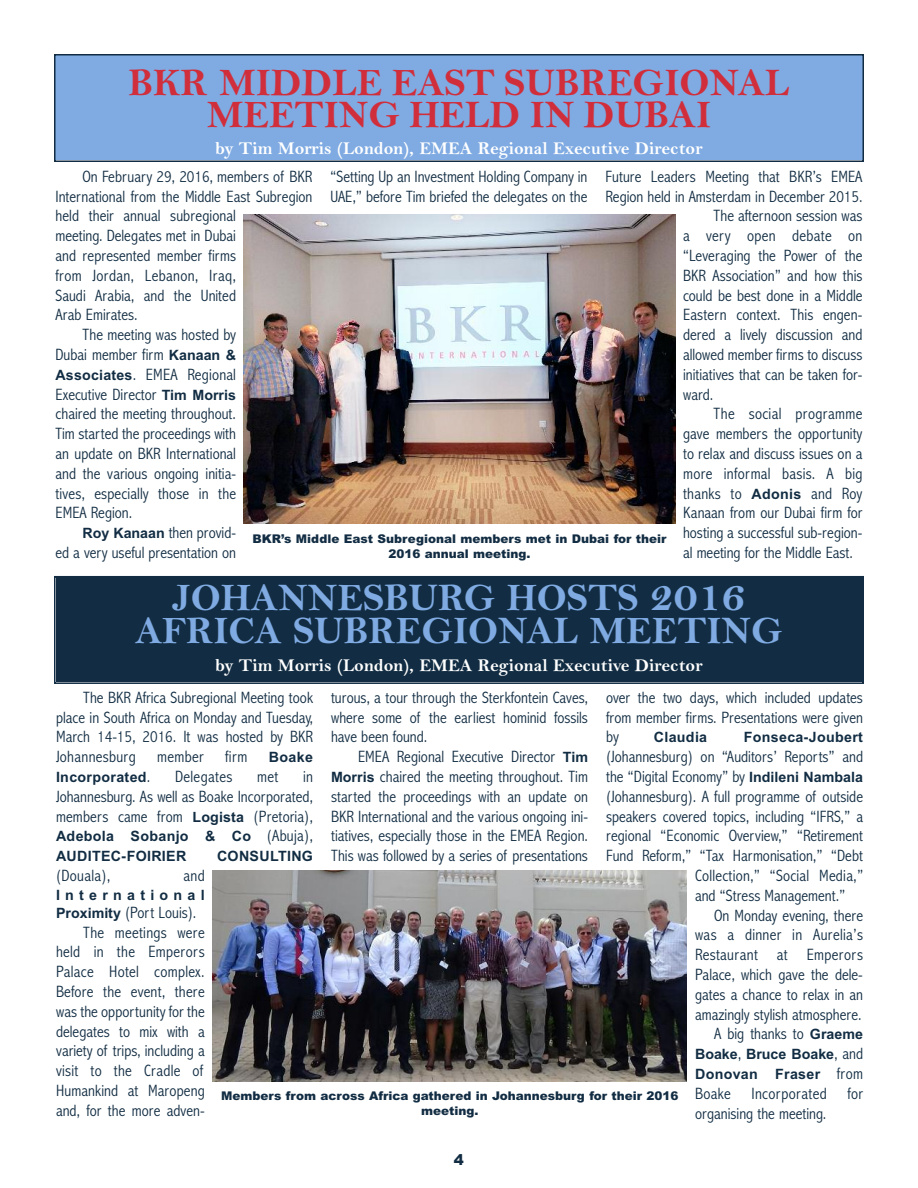
<style>
.page{position:relative;width:918px;height:1188px;background:#fff}
.page>*{position:absolute;margin:0;border:0;box-sizing:border-box;transform-origin:0 0}
.t1{font:39px/32.4px "Bell MT Bold";color:#7faae2;text-align:center}
.t2{font:39px/32.4px "Bell MT Bold";color:#d12e3b;text-align:center}
.t3{font:18px "Bell MT Bold";color:#fff}
.t4{font:300 condensed 16.5px/19.8px "Abadi";color:#122d43;text-align:justify}
.t5{font:300 condensed 16.5px "Abadi";letter-spacing:.02em;color:#122d43}
.t6{font:900 15px "Arial";color:#122d43}
.t7{font:700 14.25px/19.8px "Arial";letter-spacing:.02em;color:#122d43}
.t8{font:700 14.25px/19.8px "Arial";color:#122d43}
.t9{font:700 14.25px "Arial";letter-spacing:.37em;color:#122d43}
.t10{font:900 12px/14.4px "Arial";color:#122d43;text-align:center}
.s1{font-family:"Arial";font-weight:700;font-stretch:normal;font-size:14.25px}
.s2{font-size:45px}
.s3{font-family:"Abadi";font-weight:300;font-stretch:condensed;font-size:16.5px}
</style>
<div class="page">
<div style="left:56px;top:56px;width:807px;height:104px;background:#7faae2"></div>
<div style="left:54px;top:54px;width:810px;height:108px;border:2px solid #122d43"></div>
<img style="left:244px;top:215px;width:432px;height:308px">
<div style="left:56px;top:577px;width:806px;height:105px;background:#122d43"></div>
<div style="left:54px;top:576px;width:810px;height:108px;border:2px solid #122d43"></div>
<img style="left:212px;top:870px;width:475px;height:212px">
<h1 class="t2" style="left:129px;top:65px;width:662px">BKR MIDDLE EAST SUBREGIONAL<br>MEETING HELD IN DUBAI</h1>
<p class="t3" style="left:215px;top:137px;width:489px">by Tim Morris (London), EMEA Regional Executive Director</p>
<p class="t4" style="left:82px;top:166px;width:231px">On February 29, 2016, members of BKR</p>
<p class="t4" style="left:56px;top:186px;width:258px">International from the Middle East Subregion</p>
<p class="t4" style="left:56px;top:206px;width:182px">held their annual subregional</p>
<p class="t4" style="left:56px;top:226px;width:182px">meeting. Delegates met in Dubai</p>
<p class="t4" style="left:56px;top:245px;width:182px">and represented member firms</p>
<p class="t5" style="left:56px;top:265px;width:182px">from Jordan, Lebanon, Iraq,</p>
<p class="t4" style="left:56px;top:285px;width:182px">Saudi Arabia, and the United</p>
<p class="t4" style="left:56px;top:305px;width:83px">Arab Emirates.</p>
<p class="t4" style="left:83px;top:325px;width:155px">The meeting was hosted by</p>
<p class="t4" style="left:56px;top:344px;width:182px">Dubai member firm <span class="s1">Kanaan &amp;</span></p>
<p class="t4" style="left:56px;top:364px;width:182px"><span class="s1">Associates</span>. EMEA Regional</p>
<p class="t4" style="left:56px;top:384px;width:182px">Executive Director <span class="s1">Tim Morris</span></p>
<p class="t4" style="left:56px;top:404px;width:182px">chaired the meeting throughout.</p>
<p class="t4" style="left:56px;top:424px;width:182px">Tim started the proceedings with</p>
<p class="t4" style="left:56px;top:443px;width:182px">an update on BKR International</p>
<p class="t4" style="left:56px;top:463px;width:182px">and the various ongoing initia-</p>
<p class="t4" style="left:56px;top:483px;width:182px">tives, especially those in the</p>
<p class="t4" style="left:56px;top:503px;width:78px">EMEA Region.</p>
<p class="t4" style="left:82px;top:523px;width:155px"><span class="s1">Roy Kanaan</span> then provid-</p>
<p class="t4" style="left:56px;top:542px;width:182px">ed a very useful presentation on</p>
<p class="t4" style="left:331px;top:166px;width:258px">“Setting Up an Investment Holding Company in<br>UAE,” before Tim briefed the delegates on the</p>
<p class="t4" style="left:606px;top:166px;width:258px">Future Leaders Meeting that BKR’s EMEA</p>
<p class="t4" style="left:606px;top:186px;width:258px">Region held in Amsterdam in December 2015.</p>
<p class="t4" style="left:714px;top:206px;width:150px">The afternoon session was</p>
<p class="t5" style="left:683px;top:226px;width:181px">a very open debate on</p>
<p class="t4" style="left:683px;top:245px;width:181px">“Leveraging the Power of the</p>
<p class="t4" style="left:683px;top:265px;width:181px">BKR Association” and how this</p>
<p class="t4" style="left:683px;top:285px;width:181px">could be best done in a Middle</p>
<p class="t4" style="left:683px;top:305px;width:181px">Eastern context. This engen-</p>
<p class="t4" style="left:683px;top:325px;width:181px">dered a lively discussion and</p>
<p class="t4" style="left:683px;top:344px;width:181px">allowed member firms to discuss</p>
<p class="t4" style="left:683px;top:364px;width:181px">initiatives that can be taken for-</p>
<p class="t4" style="left:683px;top:384px;width:32px">ward.</p>
<p class="t5" style="left:714px;top:404px;width:150px">The social programme</p>
<p class="t4" style="left:683px;top:424px;width:181px">gave members the opportunity</p>
<p class="t4" style="left:683px;top:443px;width:181px">to relax and discuss issues on a</p>
<p class="t5" style="left:683px;top:463px;width:181px">more informal basis. A big</p>
<p class="t4" style="left:683px;top:483px;width:181px">thanks to <span class="s1">Adonis</span> and Roy</p>
<p class="t4" style="left:683px;top:503px;width:181px">Kanaan from our Dubai firm for</p>
<p class="t4" style="left:683px;top:523px;width:181px">hosting a successful sub-region-</p>
<p class="t4" style="left:683px;top:542px;width:171px">al meeting for the Middle East.</p>
<p class="t10" style="left:253px;top:532px;width:416px">BKR’s Middle East Subregional members met in Dubai for their<br>2016 annual meeting.</p>
<h1 class="t1" style="left:135px;top:581px;width:649px">JOHANNESBURG HOSTS <span class="s2">2016<br></span>AFRICA SUBREGIONAL MEETING</h1>
<p class="t3" style="left:215px;top:655px;width:489px">by Tim Morris (London), EMEA Regional Executive Director</p>
<p class="t4" style="left:56px;top:687px;width:258px;text-indent:27px">The BKR Africa Subregional Meeting took place in South Africa on Monday and Tuesday, March 14-15, 2016. It was hosted by BKR Johannesburg</p>
<p class="t4" style="left:331px;top:687px;width:258px">turous, a tour through the Sterkfontein Caves, where some of the earliest hominid fossils have been found.</p>
<p class="t4" style="left:331px;top:747px;width:259px;text-indent:27px">EMEA Regional Executive Director <span class="s1">Tim Morris</span> chaired the meeting throughout. Tim started the proceedings with an update on BKR International and the various ongoing ini&shy;tiatives, especially those in the EMEA Region.<br>This was followed by a series of presentations</p>
<p class="t4" style="left:606px;top:687px;width:258px">over the two days, which included updates from member firms. Presentations were given by</p>
<p class="t7" style="left:654px;top:728px;width:55px">Claudia</p>
<p class="t7" style="left:744px;top:728px;width:121px">Fonseca-Joubert</p>
<p class="t4" style="left:606px;top:747px;width:258px">(Johannesburg) on “Auditors’ Reports” and</p>
<p class="t4" style="left:606px;top:766px;width:258px">the “Digital Economy” by <span class="s1">Indileni Nambala</span></p>
<p class="t4" style="left:606px;top:786px;width:258px">(Johannesburg). A full programme of outside</p>
<p class="t4" style="left:606px;top:806px;width:258px">speakers covered topics, including “IFRS,” a</p>
<p class="t4" style="left:606px;top:826px;width:258px">regional “Economic Overview,” “Retirement</p>
<p class="t4" style="left:606px;top:846px;width:258px">Fund Reform,” “Tax Harmonisation,” “Debt</p>
<p class="t4" style="left:695px;top:865px;width:169px">Collection,” “Social Media,”</p>
<p class="t4" style="left:695px;top:885px;width:152px">and “Stress Management.”</p>
<p class="t4" style="left:714px;top:905px;width:150px">On Monday evening, there</p>
<p class="t5" style="left:695px;top:925px;width:169px">was a dinner in Aurelia’s</p>
<p class="t5" style="left:695px;top:945px;width:169px">Restaurant at Emperors</p>
<p class="t4" style="left:695px;top:964px;width:169px">Palace, which gave the dele-</p>
<p class="t4" style="left:695px;top:984px;width:170px">gates a chance to relax in an</p>
<p class="t4" style="left:695px;top:1004px;width:168px">amazingly stylish atmosphere.</p>
<p class="t4" style="left:714px;top:1024px;width:150px">A big thanks to <span class="s1">Graeme</span></p>
<p class="t8" style="left:695px;top:1044px;width:169px">Boake<span class="s3">,</span> Bruce Boake<span class="s3">, and<br></span>Donovan Fraser <span class="s3">from</span></p>
<p class="t4" style="left:695px;top:1083px;width:37px">Boake</p>
<p class="t5" style="left:752px;top:1083px;width:77px">Incorporated</p>
<p class="t4" style="left:847px;top:1083px;width:17px">for</p>
<p class="t4" style="left:695px;top:1103px;width:133px">organising the meeting.</p>
<p class="t4" style="left:157px;top:747px;width:48px">member</p>
<p class="t4" style="left:225px;top:747px;width:24px">firm</p>
<p class="t7" style="left:269px;top:747px;width:46px">Boake</p>
<p class="t7" style="left:56px;top:767px;width:96px">Incorporated<span class="s3">.</span></p>
<p class="t5" style="left:175px;top:767px;width:59px">Delegates</p>
<p class="t4" style="left:257px;top:766px;width:23px">met</p>
<p class="t4" style="left:56px;top:766px;width:258px;text-indent:247px">in Johannesburg. As well as Boake Incorporated, members came from <span class="s1">Logista</span> (Pretoria),</p>
<p class="t7" style="left:56px;top:827px;width:258px">Adebola Sobanjo &amp; Co <span class="s3">(Abuja),<br></span>AUDITEC-FOIRIER</p>
<p class="t7" style="left:217px;top:846px;width:98px">CONSULTING</p>
<p class="t4" style="left:56px;top:865px;width:56px">(Douala),</p>
<p class="t4" style="left:184px;top:865px;width:23px">and</p>
<p class="t9" style="left:56px;top:886px;width:150px">International</p>
<p class="t4" style="left:56px;top:902px;width:142px"><span class="s1">Proximity</span> (Port Louis).</p>
<p class="t5" style="left:83px;top:922px;width:123px">The meetings were</p>
<p class="t5" style="left:56px;top:942px;width:150px">held in the Emperors</p>
<p class="t5" style="left:56px;top:962px;width:150px">Palace Hotel complex.</p>
<p class="t4" style="left:56px;top:981px;width:150px">Before the event, there</p>
<p class="t4" style="left:56px;top:1001px;width:150px">was the opportunity for the</p>
<p class="t4" style="left:56px;top:1021px;width:150px">delegates to mix with a</p>
<p class="t4" style="left:56px;top:1041px;width:150px">variety of trips, including a</p>
<p class="t5" style="left:56px;top:1061px;width:149px">visit to the Cradle of</p>
<p class="t4" style="left:56px;top:1080px;width:150px">Humankind at Maropeng</p>
<p class="t4" style="left:56px;top:1100px;width:150px">and, for the more adven-</p>
<p class="t10" style="left:221px;top:1089px;width:459px">Members from across Africa gathered in Johannesburg for their 2016 meeting.</p>
<p class="t6" style="left:454px;top:1151px;width:12px">4</p>
</div>
